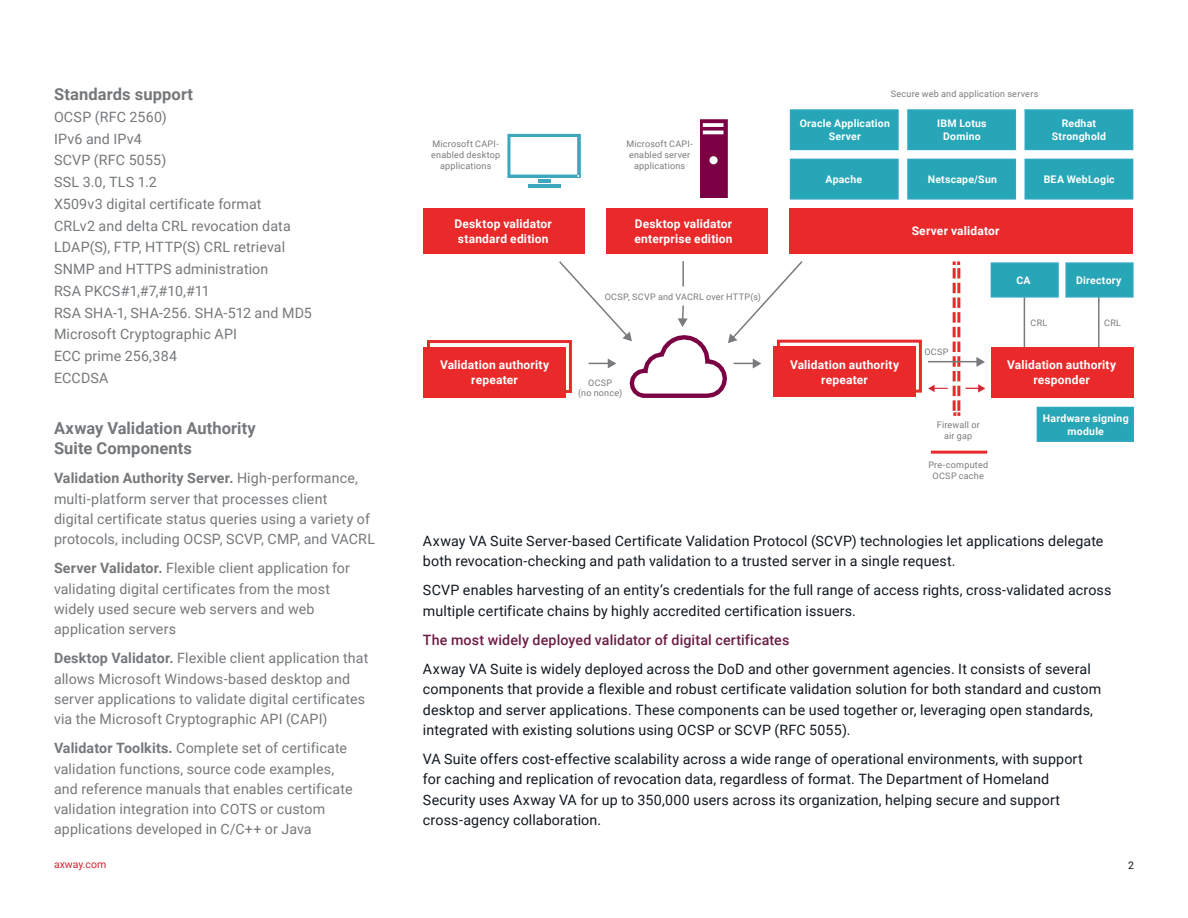
<style>
.page{position:relative;width:1188px;height:918px;background:#fff}
.page>*{position:absolute;margin:0;border:0;box-sizing:border-box;transform-origin:0 0}
.Sidebar_Subhead{font:700 16.5px/20.2px "Roboto";letter-spacing:.005em;color:#75787b}
.Body_Copy{font:14.25px/20.2px "Roboto";letter-spacing:.01em;color:#101820}
.Sidebar_Copy{font:14.25px/20.2px "Roboto";letter-spacing:.01em;color:#75787b}
.Sidebar_Bullets{font:14.25px "Roboto";letter-spacing:.01em;color:#75787b}
.Subhead_3{font:500 14.25px "Roboto";letter-spacing:.01em;color:#6c1d45}
.Graphic_Callout_bold{font:700 12px "Roboto";letter-spacing:.015em;color:#fff}
.Graphic_Callout_bold-2{font:700 10.5px "Roboto";letter-spacing:.02em;color:#fff}
.Footer_URL{font:10.5px "Roboto";color:#d22630}
.Page_Number{font:10.5px "Roboto";color:#101820}
.Graphic_Callouts_reg{font:9px "Roboto";letter-spacing:.025em;color:#787a7d}
.s1{font-weight:700}
</style>
<div class="page">
<div style="left:777px;top:340px;width:145px;height:53px;background:#fff;border:3px solid #e9292a"></div>
<div style="left:773px;top:346px;width:143px;height:51px;background:#e9292a"></div>
<hr style="left:1024px;top:297px;width:1px;height:54px;background:#787a7d">
<hr style="left:1098px;top:297px;width:2px;height:54px;background:#787a7d">
<div style="left:606px;top:208px;width:162px;height:46px;background:#e9292a"></div>
<div style="left:1065px;top:262px;width:69px;height:36px;background:#27a6b7;border:2px solid #30a8c0"></div>
<div style="left:423px;top:208px;width:161px;height:46px;background:#e9292a"></div>
<div style="left:991px;top:347px;width:142px;height:51px;background:#e9292a"></div>
<div style="left:427px;top:340px;width:145px;height:53px;background:#fff;border:3px solid #e9292a"></div>
<div style="left:790px;top:208px;width:343px;height:46px;background:#e9292a"></div>
<div style="left:423px;top:347px;width:143px;height:51px;background:#e9292a"></div>
<div style="left:991px;top:262px;width:68px;height:36px;background:#27a6b7;border:2px solid #30a8c0"></div>
<div style="left:1037px;top:407px;width:97px;height:35px;background:#27a6b7;border:2px solid #30a8c0"></div>
<div style="left:1024px;top:109px;width:109px;height:41px;background:#27a6b7;border:2px solid #30a8c0"></div>
<div style="left:1024px;top:159px;width:109px;height:41px;background:#27a6b7;border:2px solid #30a8c0"></div>
<div style="left:907px;top:109px;width:109px;height:41px;background:#27a6b7;border:2px solid #30a8c0"></div>
<div style="left:907px;top:159px;width:109px;height:41px;background:#27a6b7;border:2px solid #30a8c0"></div>
<div style="left:790px;top:109px;width:109px;height:41px;background:#27a6b7;border:2px solid #30a8c0"></div>
<div style="left:790px;top:159px;width:109px;height:41px;background:#27a6b7;border:2px solid #30a8c0"></div>
<hr style="left:538px;top:179px;width:13px;height:4px;background:#3da7bd">
<hr style="left:528px;top:184px;width:33px;height:4px;background:#3da7bd">
<svg style="left:507px;top:134px;width:74px;height:44px"></svg>
<svg style="left:966px;top:384px;width:19px;height:9px"></svg>
<svg style="left:928px;top:261px;width:32px;height:155px"></svg>
<hr style="left:931px;top:451px;width:56px;height:3px;background:#e9292a">
<svg style="left:700px;top:120px;width:28px;height:78px;background:#881955"></svg>
<svg style="left:558px;top:261px;width:246px;height:137px"></svg>
<hr style="left:682px;top:261px;width:2px;height:26px;background:#787a7d">
<hr style="left:928px;top:361px;width:50px;height:1px;background:#787a7d">
<svg style="left:976px;top:357px;width:9px;height:10px"></svg>
<p class="Sidebar_Subhead" style="left:54px;top:84px;width:141px">Standards support</p>
<p class="Sidebar_Bullets" style="left:54px;top:107px;width:114px">OCSP (RFC 2560)</p>
<p class="Sidebar_Bullets" style="left:54px;top:129px;width:89px">IPv6 and IPv4</p>
<p class="Sidebar_Bullets" style="left:54px;top:150px;width:114px">SCVP (RFC 5055)</p>
<p class="Sidebar_Bullets" style="left:54px;top:172px;width:104px">SSL 3.0, TLS 1.2</p>
<p class="Sidebar_Bullets" style="left:54px;top:194px;width:209px">X509v3 digital certificate format</p>
<p class="Sidebar_Bullets" style="left:54px;top:216px;width:238px">CRLv2 and delta CRL revocation data</p>
<p class="Sidebar_Bullets" style="left:54px;top:237px;width:233px">LDAP(S), FTP, HTTP(S) CRL retrieval</p>
<p class="Sidebar_Bullets" style="left:54px;top:259px;width:216px">SNMP and HTTPS administration</p>
<p class="Sidebar_Bullets" style="left:54px;top:281px;width:157px">RSA PKCS#1,#7,#10,#11</p>
<p class="Sidebar_Bullets" style="left:54px;top:303px;width:259px">RSA SHA-1, SHA-256. SHA-512 and MD5</p>
<p class="Sidebar_Bullets" style="left:54px;top:324px;width:185px">Microsoft Cryptographic API</p>
<p class="Sidebar_Bullets" style="left:54px;top:346px;width:125px">ECC prime 256,384</p>
<p class="Sidebar_Bullets" style="left:54px;top:368px;width:56px">ECCDSA</p>
<p class="Sidebar_Subhead" style="left:54px;top:417px;width:203px">Axway Validation Authority<br>Suite Components</p>
<p class="Sidebar_Copy" style="left:54px;top:468px;width:323px"><span class="s1">Validation Authority Server.</span> High-performance, multi-platform server that processes client<br>digital certificate status queries using a variety of protocols, including OCSP, SCVP, CMP, and VACRL</p>
<p class="Sidebar_Copy" style="left:54px;top:558px;width:297px"><span class="s1">Server Validator.</span> Flexible client application for validating digital certificates from the most widely used secure web servers and web application servers</p>
<p class="Sidebar_Copy" style="left:54px;top:648px;width:316px"><span class="s1">Desktop Validator.</span> Flexible client application that allows Microsoft Windows-based desktop and server applications to validate digital certificates via the Microsoft Cryptographic API (CAPI)</p>
<p class="Sidebar_Copy" style="left:54px;top:738px;width:300px"><span class="s1">Validator Toolkits.</span> Complete set of certificate validation functions, source code examples, and reference manuals that enables certificate validation integration into COTS or custom applications developed in C/C++ or Java</p>
<p class="Graphic_Callouts_reg" style="left:891px;top:87px;width:149px">Secure web and application servers</p>
<p class="Graphic_Callouts_reg" style="left:432px;top:137px;width:68px">Microsoft CAPI-</p>
<p class="Graphic_Callouts_reg" style="left:431px;top:148px;width:71px">enabled desktop</p>
<p class="Graphic_Callouts_reg" style="left:440px;top:159px;width:53px">applications</p>
<p class="Graphic_Callouts_reg" style="left:626px;top:137px;width:68px">Microsoft CAPI-</p>
<p class="Graphic_Callouts_reg" style="left:629px;top:148px;width:63px">enabled server</p>
<p class="Graphic_Callouts_reg" style="left:634px;top:159px;width:53px">applications</p>
<p class="Graphic_Callout_bold-2" style="left:800px;top:116px;width:92px">Oracle Application</p>
<p class="Graphic_Callout_bold-2" style="left:829px;top:129px;width:34px">Server</p>
<p class="Graphic_Callout_bold-2" style="left:937px;top:116px;width:51px">IBM Lotus</p>
<p class="Graphic_Callout_bold-2" style="left:943px;top:129px;width:39px">Domino</p>
<p class="Graphic_Callout_bold-2" style="left:1062px;top:116px;width:36px">Redhat</p>
<p class="Graphic_Callout_bold-2" style="left:1052px;top:129px;width:56px">Stronghold</p>
<p class="Graphic_Callout_bold-2" style="left:825px;top:172px;width:38px">Apache</p>
<p class="Graphic_Callout_bold-2" style="left:928px;top:172px;width:71px">Netscape/Sun</p>
<p class="Graphic_Callout_bold-2" style="left:1044px;top:172px;width:73px">BEA WebLogic</p>
<p class="Graphic_Callout_bold" style="left:455px;top:216px;width:99px">Desktop validator</p>
<p class="Graphic_Callout_bold" style="left:458px;top:230px;width:92px">standard edition</p>
<p class="Graphic_Callout_bold" style="left:635px;top:216px;width:99px">Desktop validator</p>
<p class="Graphic_Callout_bold" style="left:634px;top:230px;width:100px">enterprise edition</p>
<p class="Graphic_Callout_bold" style="left:912px;top:222px;width:89px">Server validator</p>
<p class="Graphic_Callout_bold-2" style="left:1017px;top:273px;width:16px">CA</p>
<p class="Graphic_Callout_bold-2" style="left:1076px;top:273px;width:47px">Directory</p>
<p class="Graphic_Callouts_reg" style="left:605px;top:291px;width:158px">OCSP, SCVP and VACRL over HTTP(s)</p>
<p class="Graphic_Callouts_reg" style="left:1031px;top:317px;width:18px">CRL</p>
<p class="Graphic_Callouts_reg" style="left:1104px;top:317px;width:18px">CRL</p>
<p class="Graphic_Callouts_reg" style="left:924px;top:345px;width:26px">OCSP</p>
<p class="Graphic_Callout_bold" style="left:440px;top:357px;width:110px">Validation authority</p>
<p class="Graphic_Callout_bold" style="left:471px;top:371px;width:48px">repeater</p>
<p class="Graphic_Callouts_reg" style="left:588px;top:376px;width:26px">OCSP</p>
<p class="Graphic_Callouts_reg" style="left:578px;top:387px;width:46px">(no nonce)</p>
<p class="Graphic_Callout_bold" style="left:790px;top:357px;width:110px">Validation authority</p>
<p class="Graphic_Callout_bold" style="left:821px;top:371px;width:48px">repeater</p>
<p class="Graphic_Callout_bold" style="left:1007px;top:357px;width:110px">Validation authority</p>
<p class="Graphic_Callout_bold" style="left:1033px;top:371px;width:58px">responder</p>
<p class="Graphic_Callouts_reg" style="left:937px;top:419px;width:45px">Firewall or</p>
<p class="Graphic_Callouts_reg" style="left:944px;top:429px;width:30px">air gap</p>
<p class="Graphic_Callouts_reg" style="left:928px;top:459px;width:61px">Pre-computed</p>
<p class="Graphic_Callouts_reg" style="left:933px;top:469px;width:53px">OCSP cache</p>
<p class="Graphic_Callout_bold-2" style="left:1043px;top:411px;width:87px">Hardware signing</p>
<p class="Graphic_Callout_bold-2" style="left:1068px;top:424px;width:38px">module</p>
<p class="Body_Copy" style="left:423px;top:530px;width:682px">Axway VA Suite Server-based Certificate Validation Protocol (SCVP) technologies let applications delegate both revocation-checking and path validation to a trusted server in a single request.</p>
<p class="Body_Copy" style="left:423px;top:580px;width:690px">SCVP enables harvesting of an entity’s credentials for the full range of access rights, cross-validated across multiple certificate chains by highly accredited certification issuers.</p>
<p class="Subhead_3" style="left:423px;top:630px;width:368px">The most widely deployed validator of digital certificates</p>
<p class="Body_Copy" style="left:423px;top:658px;width:680px">Axway VA Suite is widely deployed across the DoD and other government agencies. It consists of several components that provide a flexible and robust certificate validation solution for both standard and custom desktop and server applications. These components can be used together or, leveraging open standards, integrated with existing solutions using OCSP or SCVP (RFC 5055).</p>
<p class="Body_Copy" style="left:423px;top:748px;width:661px">VA Suite offers cost-effective scalability across a wide range of operational environments, with support for caching and replication of revocation data, regardless of format. The Department of Homeland Security uses Axway VA for up to 350,000 users across its organization, helping secure and support cross-agency collaboration.</p>
<p class="Footer_URL" style="left:54px;top:857px;width:54px">axway.com</p>
<p class="Page_Number" style="left:1128px;top:858px;width:7px">2</p>
</div>
